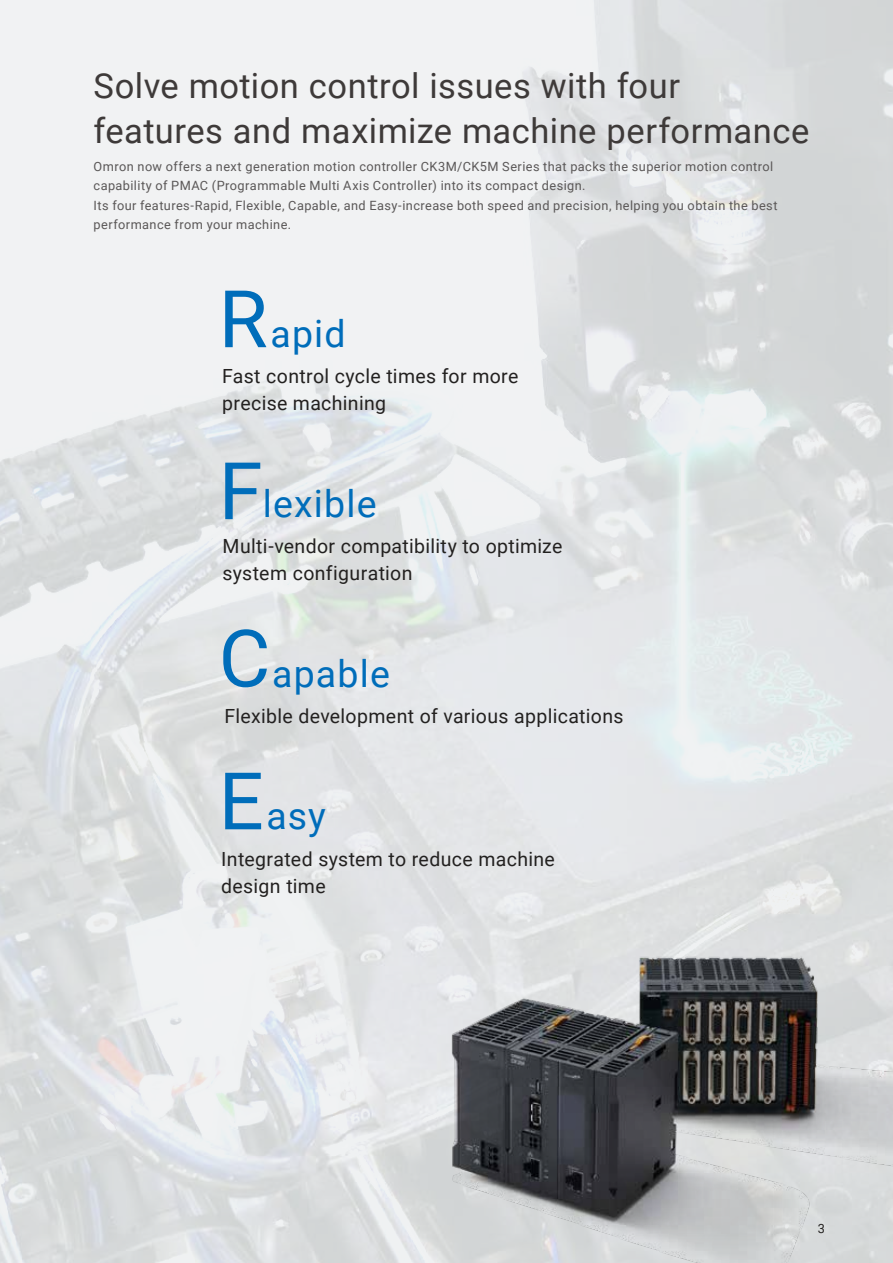
<style>
.page{position:relative;width:893px;height:1263px;background:#fff}
.page>*{position:absolute;margin:0;border:0;box-sizing:border-box;transform-origin:0 0}
.t1{font:37.5px "Roboto";letter-spacing:.035em;color:#006dba}
.t2{font:34.5px/45px "Roboto";letter-spacing:.015em;color:#3e3a39}
.t3{font:19.5px/27px "Roboto";letter-spacing:.015em;color:#232120}
.t4{font:12.75px/19.5px "Roboto";letter-spacing:.035em;color:#5a5757}
.t5{font:12.75px "Roboto";color:#232120}
.s1{font-size:79.5px}
.s2{font-size:9.75px}
</style>
<div class="page">
<img style="left:317px;top:907px;width:576px;height:356px">
<h2 class="t2" style="left:94px;top:62px;width:717px">Solve motion control issues with four features and maximize machine performance</h2>
<p class="t4" style="left:94px;top:156px;width:685px">Omron now offers a next generation motion controller CK3M/CK5M Series that packs the superior motion control capability of PMAC (Programmable Multi Axis Controller) into its compact design.<br>Its four features-Rapid, Flexible, Capable, and Easy-increase both speed and precision, helping you obtain the best performance from your machine.</p>
<h1 class="t1" style="left:219px;top:308px;width:128px"><span class="s1">R</span>apid</h1>
<h3 class="t3" style="left:222px;top:362px;width:298px">Fast control cycle times for more precise machining</h3>
<h1 class="t1" style="left:219px;top:477px;width:159px"><span class="s1">F</span>lexible</h1>
<h3 class="t3" style="left:223px;top:532px;width:341px">Multi-vendor compatibility to optimize system configuration</h3>
<h1 class="t1" style="left:219px;top:647px;width:173px"><span class="s1">C</span>apable</h1>
<h3 class="t3" style="left:224px;top:702px;width:400px">Flexible development of various applications</h3>
<h1 class="t1" style="left:219px;top:790px;width:109px"><span class="s1">E</span>asy</h1>
<h3 class="t3" style="left:221px;top:844px;width:335px">Integrated system to reduce machine design time</h3>
<p class="t5" style="left:818px;top:1220px;width:11px">3<span class="s2">3</span></p>
</div>
